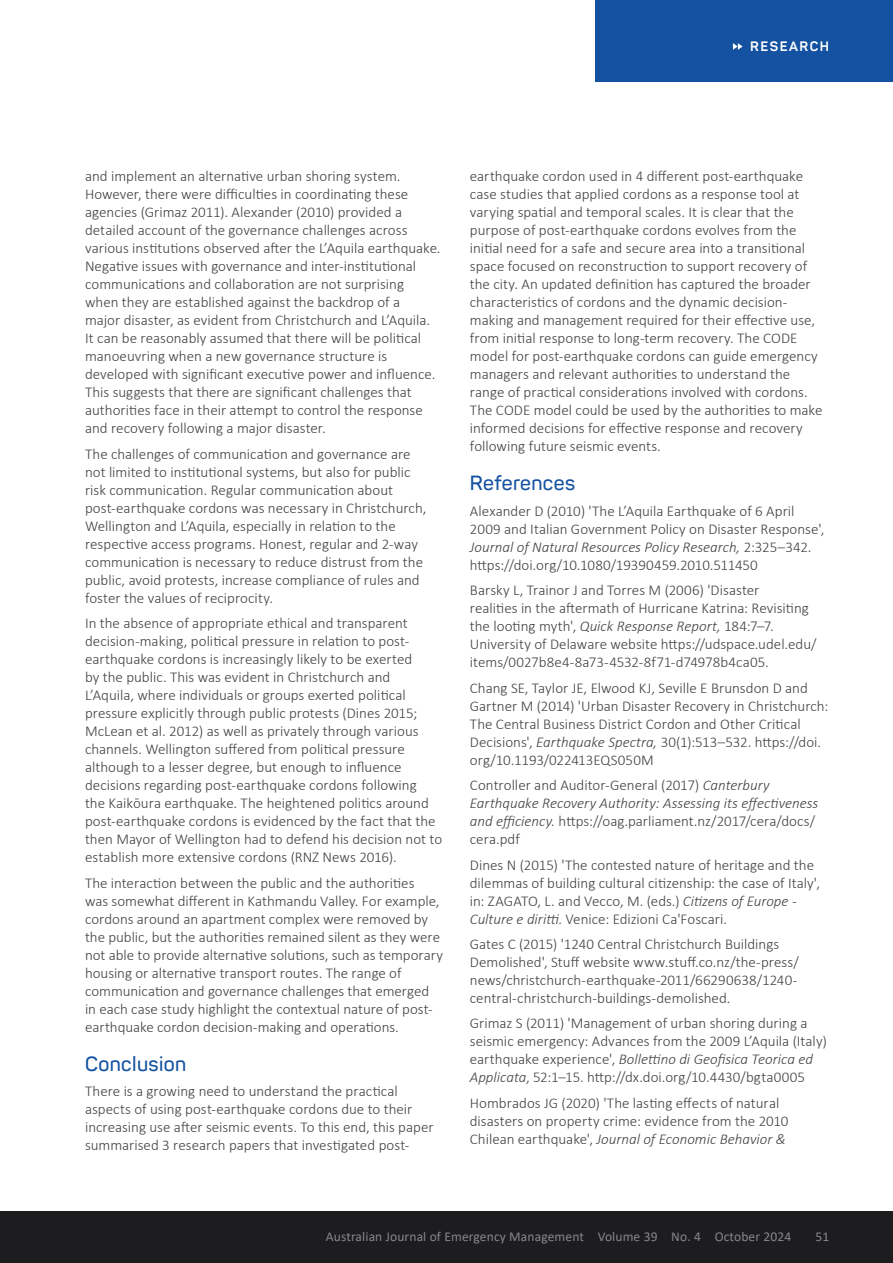
<style>
.page{position:relative;width:893px;height:1263px;background:#fff}
.page>*{position:absolute;margin:0;border:0;box-sizing:border-box;transform-origin:0 0}
.t1{font:600 20.25px "Panton";letter-spacing:.02em;color:#1452a1}
.t2{font:300 15px/18px "Calibri";color:#414042}
.t3{font:13.5px "Calibri";letter-spacing:.01em;color:#868788}
.t4{font:700 13.5px "Panton";letter-spacing:.11em;color:#fff}
.s1{font-style:italic}
</style>
<div class="page">
<div style="left:596px;top:0;width:297px;height:81px;background:#1452a1"></div>
<svg style="left:733px;top:43px;width:10px;height:7px"></svg>
<div style="left:0;top:1212px;width:893px;height:51px;background:#1d1d1f"></div>
<p class="t4" style="left:750px;top:38px;width:80px">RESEARCH</p>
<p class="t2" style="left:85px;top:167px;width:357px">and implement an alternative urban shoring system.<br>However, there were difficulties in coordinating these agencies (Grimaz 2011). Alexander (2010) provided a detailed account of the governance challenges across various institutions observed after the L’Aquila earthquake.<br>Negative issues with governance and inter-institutional communications and collaboration are not surprising when they are established against the backdrop of a<br>major disaster, as evident from Christchurch and L’Aquila.<br>It can be reasonably assumed that there will be political manoeuvring when a new governance structure is developed with significant executive power and influence.<br>This suggests that there are significant challenges that authorities face in their attempt to control the response and recovery following a major disaster.</p>
<p class="t2" style="left:85px;top:445px;width:343px">The challenges of communication and governance are not limited to institutional systems, but also for public risk communication. Regular communication about post-earthquake cordons was necessary in Christchurch, Wellington and L’Aquila, especially in relation to the respective access programs. Honest, regular and 2-way communication is necessary to reduce distrust from the public, avoid protests, increase compliance of rules and foster the values of reciprocity.</p>
<p class="t2" style="left:85px;top:614px;width:359px">In the absence of appropriate ethical and transparent decision-making, political pressure in relation to post&shy;earthquake cordons is increasingly likely to be exerted<br>by the public. This was evident in Christchurch and L’Aquila, where individuals or groups exerted political pressure explicitly through public protests (Dines 2015; McLean et al. 2012) as well as privately through various channels. Wellington suffered from political pressure although to a lesser degree, but enough to influence decisions regarding post-earthquake cordons following<br>the Kaikōura earthquake. The heightened politics around post-earthquake cordons is evidenced by the fact that the then Mayor of Wellington had to defend his decision not to establish more extensive cordons (RNZ News 2016).</p>
<p class="t2" style="left:85px;top:874px;width:360px">The interaction between the public and the authorities<br>was somewhat different in Kathmandu Valley. For example, cordons around an apartment complex were removed by the public, but the authorities remained silent as they were not able to provide alternative solutions, such as temporary housing or alternative transport routes. The range of communication and governance challenges that emerged in each case study highlight the contextual nature of post&shy;earthquake cordon decision-making and operations.</p>
<h1 class="t1" style="left:85px;top:1051px;width:103px">Conclusion</h1>
<p class="t2" style="left:85px;top:1082px;width:350px">There is a growing need to understand the practical aspects of using post-earthquake cordons due to their increasing use after seismic events. To this end, this paper summarised 3 research papers that investigated post-</p>
<p class="t2" style="left:470px;top:167px;width:354px">earthquake cordon used in 4 different post-earthquake case studies that applied cordons as a response tool at varying spatial and temporal scales. It is clear that the purpose of post-earthquake cordons evolves from the initial need for a safe and secure area into a transitional space focused on reconstruction to support recovery of the city. An updated definition has captured the broader characteristics of cordons and the dynamic decision&shy;making and management required for their effective use, from initial response to long-term recovery. The CODE model for post-earthquake cordons can guide emergency managers and relevant authorities to understand the range of practical considerations involved with cordons.<br>The CODE model could be used by the authorities to make informed decisions for effective response and recovery following future seismic events.</p>
<h1 class="t1" style="left:470px;top:471px;width:107px">References</h1>
<p class="t2" style="left:470px;top:502px;width:356px">Alexander D (2010) 'The L’Aquila Earthquake of 6 April 2009 and Italian Government Policy on Disaster Response', <span class="s1">Journal of Natural Resources Policy Research,</span> 2:325–342. https://doi.org/10.1080/19390459.2010.511450</p>
<p class="t2" style="left:470px;top:581px;width:348px">Barsky L, Trainor J and Torres M (2006) 'Disaster<br>realities in the aftermath of Hurricane Katrina: Revisiting the looting myth', <span class="s1">Quick Response Report,</span> 184:7–7.<br>University of Delaware website https://udspace.udel.edu/ items/0027b8e4-8a73-4532-8f71-d74978b4ca05.</p>
<p class="t2" style="left:470px;top:678px;width:360px">Chang SE, Taylor JE, Elwood KJ, Seville E Brunsdon D and Gartner M (2014) 'Urban Disaster Recovery in Christchurch:<br>The Central Business District Cordon and Other Critical Decisions', <span class="s1">Earthquake Spectra,</span> 30(1):513–532. https://doi. org/10.1193/022413EQS050M</p>
<p class="t2" style="left:470px;top:776px;width:350px">Controller and Auditor-General (2017) <span class="s1">Canterbury Earthquake Recovery Authority: Assessing its effectiveness and efficiency.</span> https://oag.parliament.nz/2017/cera/docs/ cera.pdf</p>
<p class="t2" style="left:470px;top:855px;width:352px">Dines N (2015) 'The contested nature of heritage and the dilemmas of building cultural citizenship: the case of Italy', in: ZAGATO, L. and Vecco, M. (eds.) <span class="s1">Citizens of Europe - Culture e diritti</span>. Venice: Edizioni Ca'Foscari.</p>
<p class="t2" style="left:470px;top:935px;width:330px">Gates C (2015) '1240 Central Christchurch Buildings Demolished', Stuff website www.stuff.co.nz/the-press/ news/christchurch-earthquake-2011/66290638/1240- central-christchurch-buildings-demolished.</p>
<p class="t2" style="left:470px;top:1014px;width:358px">Grimaz S (2011) 'Management of urban shoring during a seismic emergency: Advances from the 2009 L’Aquila (Italy) earthquake experience', <span class="s1">Bollettino di Geofisica Teorica ed Applicata</span>, 52:1–15. http://dx.doi.org/10.4430/bgta0005</p>
<p class="t2" style="left:470px;top:1094px;width:320px">Hombrados JG (2020) 'The lasting effects of natural disasters on property crime: evidence from the 2010<br>Chilean earthquake', <span class="s1">Journal of Economic Behavior &amp;</span></p>
<p class="t3" style="left:326px;top:1227px;width:467px">Australian Journal of Emergency Management Volume 39 No. 4 October 2024</p>
<p class="t3" style="left:815px;top:1227px;width:15px">51</p>
</div>
